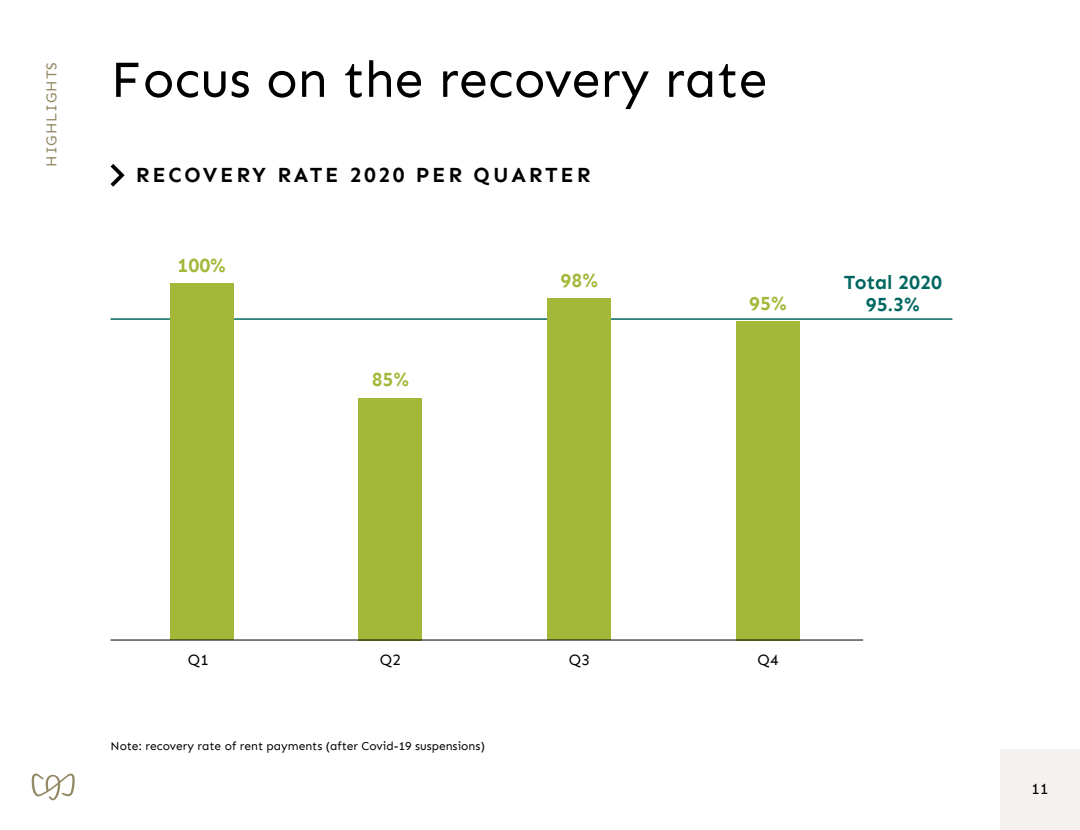
<style>
.page{position:relative;width:1080px;height:830px;background:#fff}
.page>*{position:absolute;margin:0;border:0;box-sizing:border-box;transform-origin:0 0}
.t1{font:52.05px "Sen";color:#000}
.t2{font:700 21px "Sen";letter-spacing:.13em;color:#000}
.t3{font:700 19.5px/21.3px "Sen";color:#006760;text-align:center}
.t4{font:700 19.5px "Sen";color:#a3b839}
.t5{font:15.6px "Sen";color:#000}
.t6{font:15px "Sen";letter-spacing:.06em;color:#938864}
.t7{font:12px "Sen";color:#000}
</style>
<div class="page">
<hr style="left:111px;top:318px;width:841px;height:1px;background:#006760">
<div style="left:170px;top:283px;width:63px;height:356px;background:#a3b839"></div>
<div style="left:359px;top:398px;width:63px;height:242px;background:#a3b839"></div>
<div style="left:548px;top:298px;width:63px;height:341px;background:#a3b839"></div>
<div style="left:736px;top:321px;width:64px;height:319px;background:#a3b839"></div>
<hr style="left:111px;top:639px;width:752px;height:1px;background:#000">
<div style="left:1000px;top:749px;width:80px;height:80px;background:#f4f1ee"></div>
<svg style="left:32px;top:773px;width:43px;height:27px"></svg>
<svg style="left:111px;top:164px;width:14px;height:22px"></svg>
<p class="t6" style="left:43px;top:166px;width:106px;rotate:-90deg">HIGHLIGHTS</p>
<h1 class="t1" style="left:111px;top:49px;width:659px">Focus on the recovery rate</h1>
<h2 class="t2" style="left:136px;top:163px;width:456px">RECOVERY RATE 2020 PER QUARTER</h2>
<h3 class="t4" style="left:177px;top:254px;width:50px">100%</h3>
<h3 class="t4" style="left:372px;top:368px;width:39px">85%</h3>
<h3 class="t4" style="left:560px;top:269px;width:39px">98%</h3>
<h3 class="t4" style="left:749px;top:292px;width:39px">95%</h3>
<h3 class="t3" style="left:844px;top:272px;width:100px">Total 2020<br>95.3%</h3>
<h3 class="t5" style="left:188px;top:650px;width:23px">Q1</h3>
<h3 class="t5" style="left:380px;top:650px;width:23px">Q2</h3>
<h3 class="t5" style="left:569px;top:650px;width:23px">Q3</h3>
<h3 class="t5" style="left:757px;top:650px;width:23px">Q4</h3>
<p class="t7" style="left:111px;top:738px;width:376px">Note: recovery rate of rent payments (after Covid-19 suspensions)</p>
<h3 class="t5" style="left:1032px;top:778px;width:18px">11</h3>
</div>
